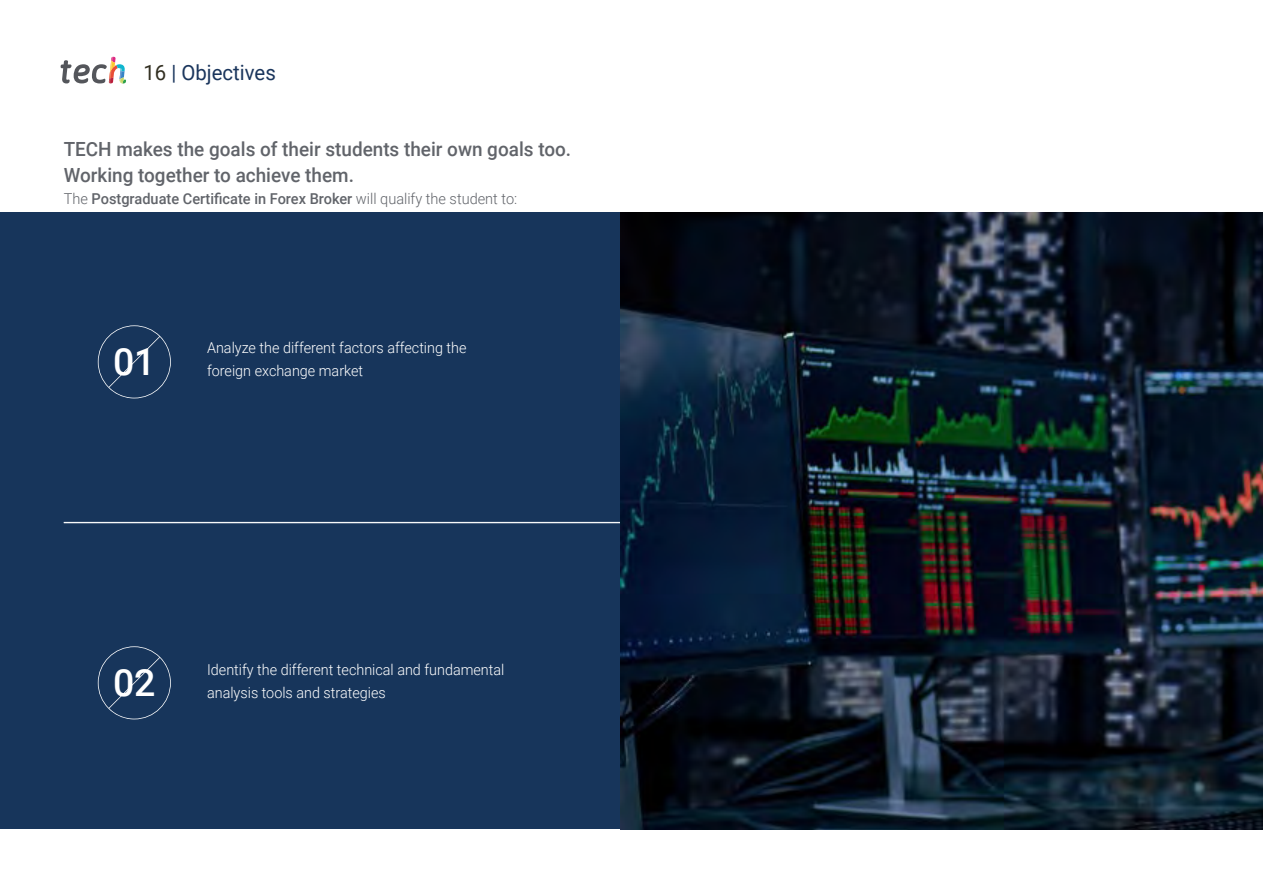
<style>
.page{position:relative;width:1263px;height:893px;background:#fff}
.page>*{position:absolute;margin:0;border:0;box-sizing:border-box;transform-origin:0 0}
.t1{font:500 37.5px "Roboto";color:#fff}
.t2{font:21px "Roboto";color:#1a355c}
.t3{font:500 19.5px/25.5px "Roboto";color:#61646a}
.t4{font:300 15px/22.5px "Roboto";color:#fff;scale:.96 1}
.t5{font:500 15px "Roboto";color:#61646a}
.s1{color:#312e20}
.s2{font-weight:300}
</style>
<div class="page">
<svg style="left:61px;top:57px;width:65px;height:27px"></svg>
<div style="left:0;top:213px;width:621px;height:616px;background:#17355b"></div>
<svg style="left:98px;top:325px;width:73px;height:73px"></svg>
<svg style="left:98px;top:646px;width:73px;height:73px"></svg>
<hr style="left:64px;top:522px;width:1199px;height:1px;background:#fff">
<img style="left:621px;top:213px;width:642px;height:616px">
<h2 class="t2" style="left:144px;top:57px;width:134px"><span class="s1">16</span> | Objectives</h2>
<h3 class="t3" style="left:64px;top:136px;width:509px">TECH makes the goals of their students their own goals too.<br>Working together to achieve them.</h3>
<p class="t5" style="left:64px;top:188px;width:455px"><span class="s2">The</span> Postgraduate Certificate in Forex Broker <span class="s2">will qualify the student to:</span></p>
<h1 class="t1" style="left:113px;top:335px;width:44px">01</h1>
<p class="t4" style="left:207px;top:336px;width:272px">Analyze the different factors affecting the foreign exchange market</p>
<h1 class="t1" style="left:113px;top:656px;width:44px">02</h1>
<p class="t4" style="left:207px;top:658px;width:311px">Identify the different technical and fundamental analysis tools and strategies</p>
</div>
